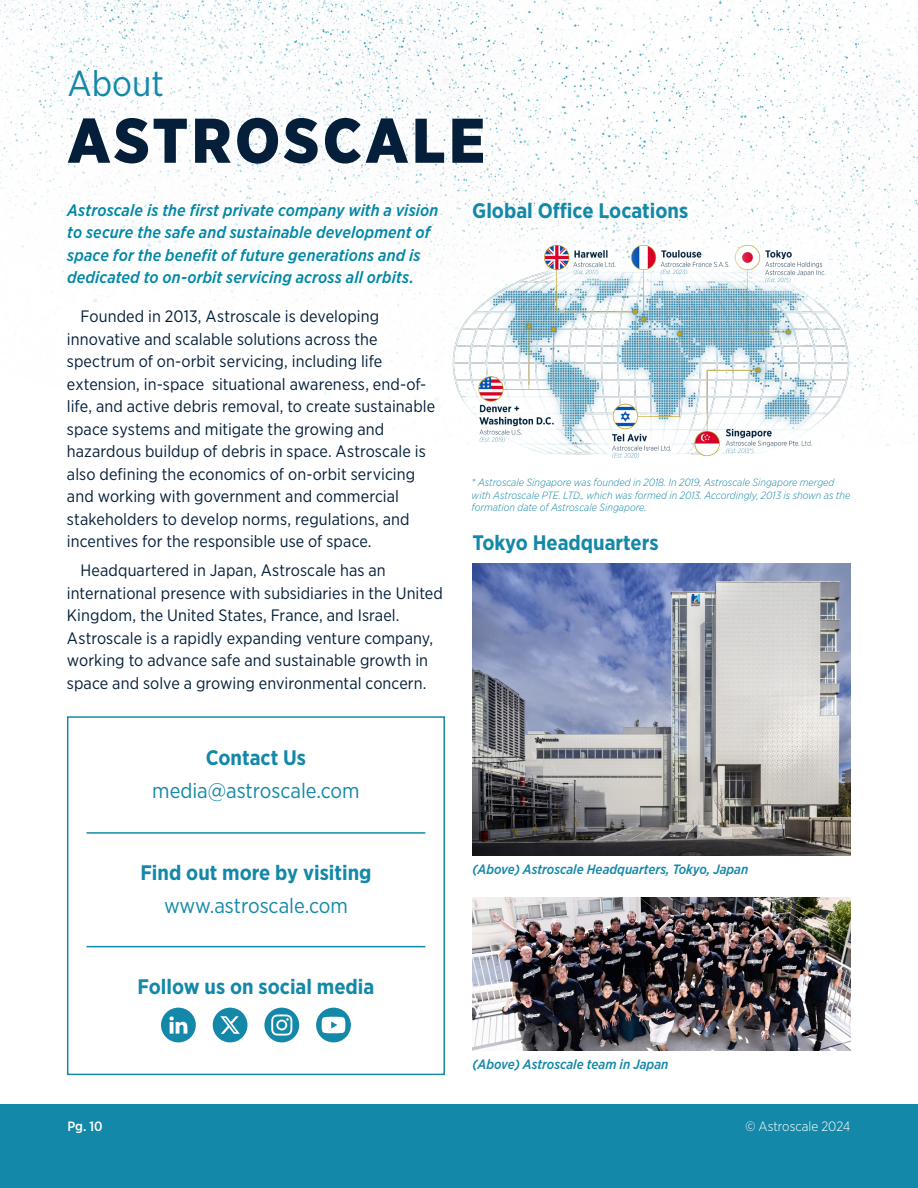
<style>
.page{position:relative;width:918px;height:1188px;background:#fff}
.page>*{position:absolute;margin:0;border:0;box-sizing:border-box;transform-origin:0 0}
.Title{font:900 63px "Gotham Narrow";letter-spacing:.06em;color:#051f3a}
.Subtitle{font:36px "Gotham Narrow";color:#1488a8}
.Heading_2{font:700 21px "Gotham Narrow";color:#1488a8}
.Heading_2-2{font:21px "Gotham Narrow";color:#1488a8}
.Paragraph_Style_1{font:16.5px/22.5px "Gotham Narrow";letter-spacing:.005em;color:#051f3a}
.Definition{font:italic 500 16.5px/22.5px "Gotham Narrow";letter-spacing:.01em;color:#0087a6}
.Link_to_Media{font:italic 500 13.5px "Gotham Narrow";color:#1488a8}
.t1{font:300 13.5px "Gotham Narrow";color:#fff}
.t2{font:500 13.5px "Gotham Narrow";color:#fff}
.Link_to_Media-2{font:italic 300 10.5px/12.6px "Gotham Narrow";color:#1488a8}
</style>
<div class="page">
<img style="left:0;top:0;width:918px;height:446px">
<img style="left:472px;top:898px;width:378px;height:153px">
<img style="left:472px;top:564px;width:378px;height:291px">
<img style="left:451px;top:229px;width:402px;height:230px">
<div style="left:0;top:1104px;width:918px;height:84px;background:#1488a8"></div>
<div style="left:67px;top:716px;width:378px;height:359px;background:#fff;border:2px solid #1488a8"></div>
<hr style="left:87px;top:832px;width:338px;height:2px;background:#1488a8">
<hr style="left:87px;top:946px;width:338px;height:1px;background:#1488a8">
<svg style="left:161px;top:1008px;width:35px;height:34px"></svg>
<svg style="left:264px;top:1008px;width:35px;height:34px"></svg>
<svg style="left:316px;top:1008px;width:35px;height:34px"></svg>
<svg style="left:213px;top:1008px;width:35px;height:34px"></svg>
<p class="Subtitle" style="left:68px;top:61px;width:98px">About</p>
<p class="Title" style="left:68px;top:99px;width:419px">ASTROSCALE</p>
<p class="Definition" style="left:67px;top:198px;width:373px">Astroscale is the first private company with a vision to secure the safe and sustainable development of space for the benefit of future generations and is dedicated to on-orbit servicing across all orbits.</p>
<p class="Paragraph_Style_1" style="left:67px;top:305px;width:370px;text-indent:14px">Founded in 2013, Astroscale is developing innovative and scalable solutions across the spectrum of on-orbit servicing, including life extension, in-space situational awareness, end-of&shy;life, and active debris removal, to create sustainable space systems and mitigate the growing and hazardous buildup of debris in space. Astroscale is also defining the economics of on-orbit servicing and working with government and commercial stakeholders to develop norms, regulations, and incentives for the responsible use of space.</p>
<p class="Paragraph_Style_1" style="left:67px;top:559px;width:378px;text-indent:14px">Headquartered in Japan, Astroscale has an international presence with subsidiaries in the United Kingdom, the United States, France, and Israel.<br>Astroscale is a rapidly expanding venture company, working to advance safe and sustainable growth in space and solve a growing environmental concern.</p>
<p class="Heading_2" style="left:206px;top:744px;width:102px">Contact Us</p>
<p class="Heading_2-2" style="left:152px;top:777px;width:209px">media@astroscale.com</p>
<p class="Heading_2" style="left:140px;top:859px;width:233px">Find out more by visiting</p>
<p class="Heading_2-2" style="left:164px;top:893px;width:185px">www.astroscale.com</p>
<p class="Heading_2" style="left:137px;top:973px;width:238px">Follow us on social media</p>
<p class="Heading_2" style="left:472px;top:197px;width:218px">Global Office Locations</p>
<p class="Link_to_Media-2" style="left:472px;top:476px;width:380px">* Astroscale Singapore was founded in 2018. In 2019, Astroscale Singapore merged with Astroscale PTE. LTD., which was formed in 2013. Accordingly, 2013 is shown as the formation date of Astroscale Singapore.</p>
<p class="Heading_2" style="left:472px;top:529px;width:188px">Tokyo Headquarters</p>
<p class="Link_to_Media" style="left:472px;top:860px;width:277px">(Above) Astroscale Headquarters, Tokyo, Japan</p>
<p class="Link_to_Media" style="left:472px;top:1056px;width:197px">(Above) Astroscale team in Japan</p>
<p class="t2" style="left:68px;top:1118px;width:37px">Pg. 10</p>
<p class="t1" style="left:746px;top:1118px;width:106px">© Astroscale 2024</p>
</div>
